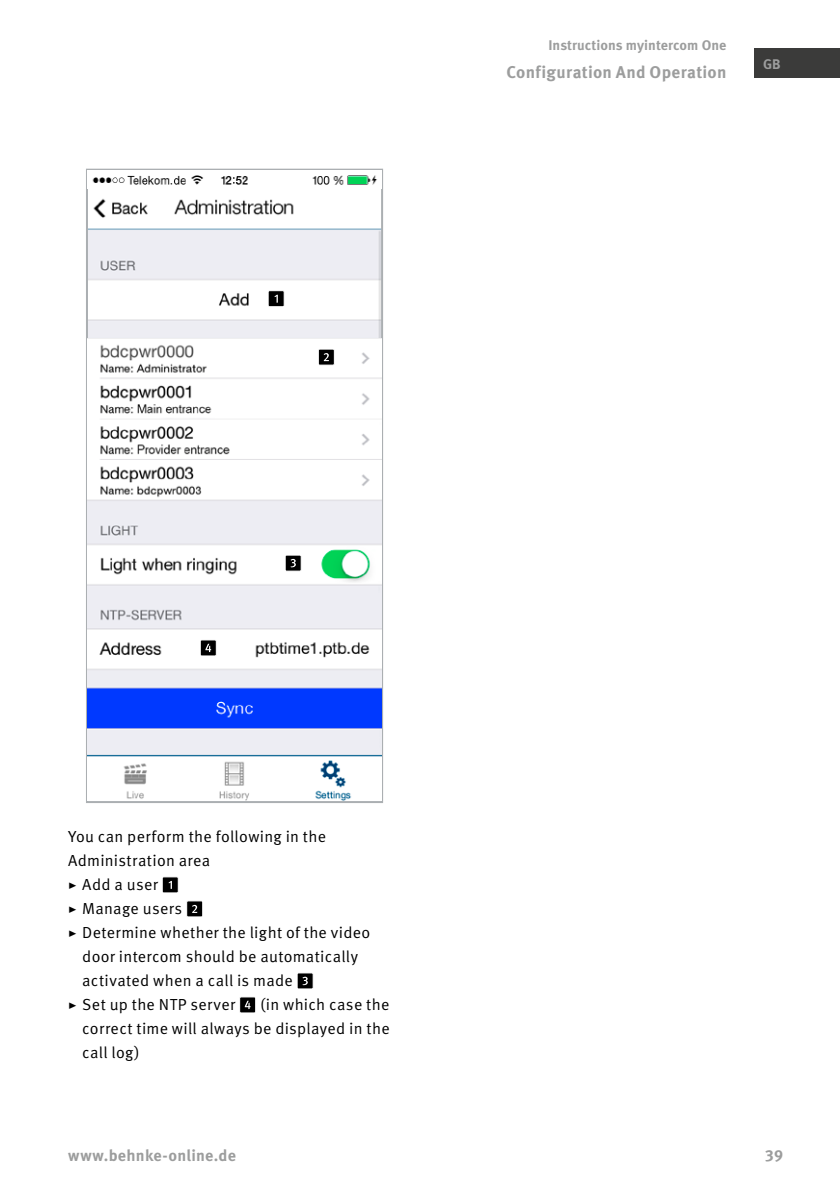
<style>
.page{position:relative;width:840px;height:1191px;background:#fff}
.page>*{position:absolute;margin:0;border:0;box-sizing:border-box;transform-origin:0 0}
.t1{font:700 17px "Meta Pro";letter-spacing:.015em;color:#9c9d9d}
.t2{font:16px/24px "Meta Pro Norm";letter-spacing:.02em;color:#000;text-align:justify}
.t3{font:700 16px "Meta Pro";letter-spacing:.015em;color:#9c9d9d}
.t4{font:700 14px "Meta Pro";letter-spacing:.005em;color:#9c9d9d}
.s1{font-family:"Meta Pro";font-weight:700;font-size:18px}
</style>
<div class="page">
<div style="left:754px;top:49px;width:85px;height:29px;background:#3b3b3a"></div>
<img style="left:89px;top:199px;width:291px;height:139px">
<div style="left:86px;top:169px;width:297px;height:634px;border:2px solid #abafb2"></div>
<img style="left:88px;top:338px;width:293px;height:463px">
<img style="left:88px;top:171px;width:293px;height:17px">
<div style="left:285px;top:555px;width:16px;height:16px;background:#000"></div>
<div style="left:284px;top:554px;width:17px;height:17px;border:1px solid #fff"></div>
<svg style="left:290px;top:559px;width:6px;height:8px"></svg>
<div style="left:318px;top:349px;width:16px;height:16px;background:#000"></div>
<div style="left:317px;top:348px;width:17px;height:17px;border:1px solid #fff"></div>
<svg style="left:323px;top:353px;width:6px;height:8px"></svg>
<div style="left:268px;top:291px;width:16px;height:16px;background:#000"></div>
<div style="left:267px;top:290px;width:17px;height:17px;border:1px solid #fff"></div>
<svg style="left:274px;top:295px;width:4px;height:8px"></svg>
<div style="left:200px;top:640px;width:16px;height:16px;background:#000"></div>
<div style="left:200px;top:639px;width:17px;height:17px;border:1px solid #fff"></div>
<svg style="left:205px;top:644px;width:6px;height:8px"></svg>
<div style="left:162px;top:877px;width:16px;height:16px;background:#000"></div>
<div style="left:162px;top:876px;width:17px;height:17px;border:1px solid #fff"></div>
<svg style="left:168px;top:881px;width:4px;height:8px"></svg>
<div style="left:186px;top:901px;width:16px;height:16px;background:#000"></div>
<div style="left:186px;top:900px;width:17px;height:17px;border:1px solid #fff"></div>
<svg style="left:192px;top:905px;width:5px;height:8px"></svg>
<div style="left:297px;top:973px;width:16px;height:16px;background:#000"></div>
<div style="left:296px;top:972px;width:17px;height:17px;border:1px solid #fff"></div>
<svg style="left:302px;top:976px;width:5px;height:9px"></svg>
<div style="left:239px;top:997px;width:16px;height:16px;background:#000"></div>
<div style="left:239px;top:996px;width:17px;height:17px;border:1px solid #fff"></div>
<svg style="left:245px;top:1000px;width:5px;height:9px"></svg>
<p class="t4" style="left:548px;top:34px;width:179px">Instructions myintercom One</p>
<p class="t1" style="left:506px;top:59px;width:221px">Configuration And Operation</p>
<p class="t4" style="left:762px;top:53px;width:19px">GB</p>
<p class="t2" style="left:68px;top:824px;width:259px">You can perform the following in the</p>
<p class="t2" style="left:68px;top:848px;width:143px">Administration area</p>
<p class="t2" style="left:68px;top:872px;width:91px"><span class="s1">▸</span> Add a user</p>
<p class="t2" style="left:68px;top:896px;width:116px"><span class="s1">▸</span> Manage users</p>
<p class="t2" style="left:68px;top:920px;width:303px"><span class="s1">▸</span> Determine whether the light of the video</p>
<p class="t2" style="left:82px;top:944px;width:277px">door intercom should be automatically</p>
<p class="t2" style="left:82px;top:968px;width:212px">activated when a call is made</p>
<p class="t2" style="left:68px;top:992px;width:169px"><span class="s1">▸</span> Set up the NTP server</p>
<p class="t2" style="left:82px;top:992px;width:309px;text-indent:178px">(in which case the correct time will always be displayed in the call log)</p>
<p class="t3" style="left:68px;top:1142px;width:169px">www.behnke-online.de</p>
<p class="t3" style="left:764px;top:1142px;width:19px">39</p>
</div>
